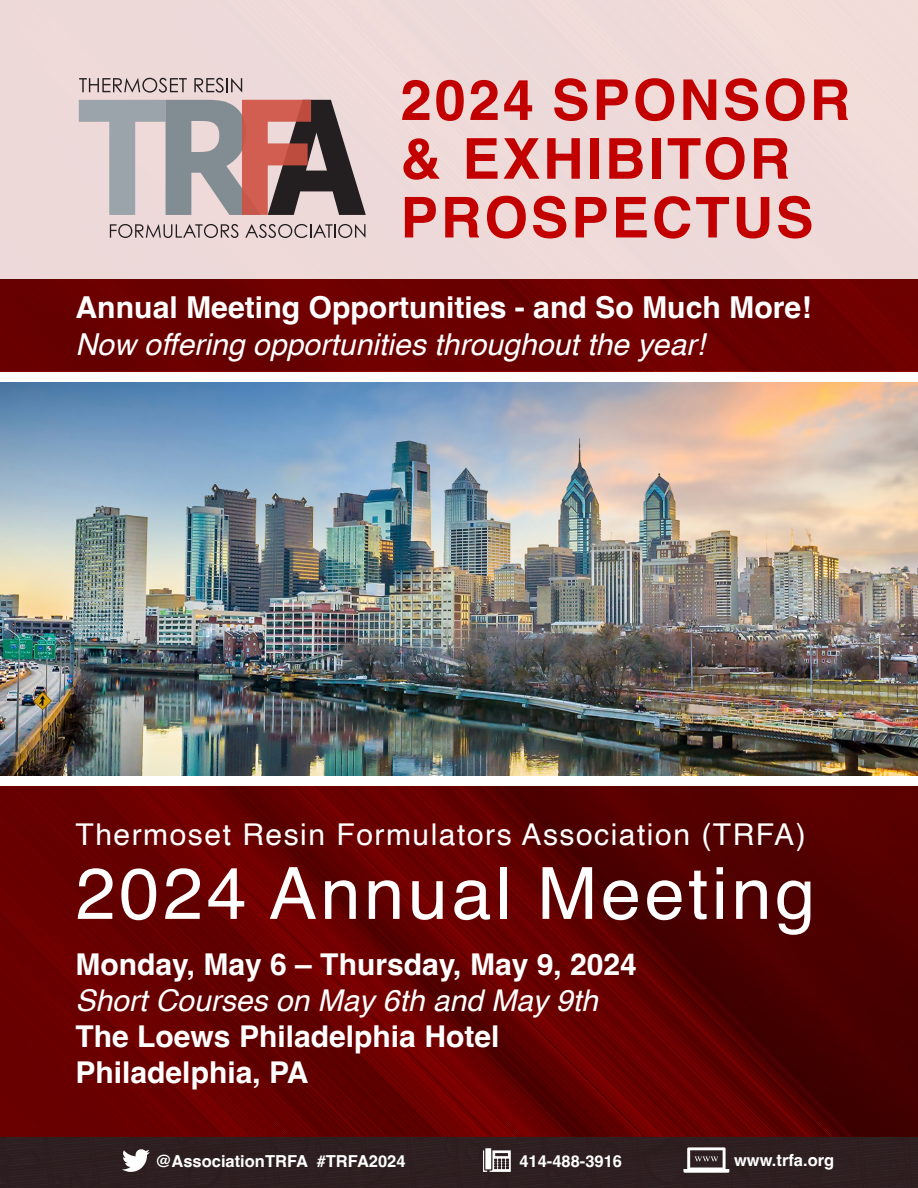
<style>
.page{position:relative;width:918px;height:1188px;background:#fff}
.page>*{position:absolute;margin:0;border:0;box-sizing:border-box;transform-origin:0 0}
.t1{font:72.15px "Helvetica";letter-spacing:.05em;color:#fff}
.t2{font:700 56.25px/58.8px "Helvetica";letter-spacing:.05em;color:#c20000}
.t3{font:italic 30.15px "Helvetica";color:#fff}
.t4{font:700 30.15px "Helvetica";color:#fff}
.t5{font:700 30px "Helvetica";color:#fff}
.t6{font:30px "Helvetica";letter-spacing:.05em;color:#fff}
.t7{font:italic 30px "Helvetica";color:#fff}
.t8{font:700 16.5px "Helvetica";color:#fff}
</style>
<div class="page">
<img style="left:0;top:0;width:918px;height:371px">
<div style="left:0;top:1136px;width:918px;height:52px;background:#2e1e20"></div>
<svg style="left:483px;top:1148px;width:28px;height:24px"></svg>
<svg style="left:683px;top:1147px;width:46px;height:26px"></svg>
<svg style="left:122px;top:1149px;width:28px;height:23px"></svg>
<svg style="left:79px;top:100px;width:287px;height:115px;background:#a89293"></svg>
<svg style="left:79px;top:78px;width:108px;height:15px;background:#b8a7a8"></svg>
<svg style="left:194px;top:78px;width:48px;height:15px"></svg>
<svg style="left:110px;top:224px;width:128px;height:14px;background:#b8a8a8"></svg>
<svg style="left:245px;top:224px;width:120px;height:14px;background:#b9a8a8"></svg>
<img style="left:0;top:382px;width:918px;height:393px">
<svg style="left:0;top:786px;width:918px;height:350px;background:#600000"></svg>
<p class="t2" style="left:400px;top:77px;width:451px">2024 SPONSOR &amp; EXHIBITOR<br>PROSPECTUS</p>
<p class="t4" style="left:75px;top:289px;width:738px">Annual Meeting Opportunities - and So Much More!</p>
<p class="t3" style="left:75px;top:320px;width:631px">Now offering opportunities throughout the year!</p>
<p class="t6" style="left:75px;top:811px;width:732px">Thermoset Resin Formulators Association (TRFA)</p>
<p class="t1" style="left:75px;top:838px;width:741px">2024 Annual Meeting</p>
<p class="t5" style="left:75px;top:946px;width:563px">Monday, May 6 – Thursday, May 9, 2024</p>
<p class="t7" style="left:75px;top:977px;width:524px">Short Courses on May 6th and May 9th</p>
<p class="t5" style="left:75px;top:1018px;width:425px">The Loews Philadelphia Hotel</p>
<p class="t5" style="left:75px;top:1054px;width:235px">Philadelphia, PA</p>
<p class="t8" style="left:155px;top:1151px;width:252px">@AssociationTRFA #TRFA2024</p>
<p class="t8" style="left:519px;top:1151px;width:104px">414-488-3916</p>
<p class="t8" style="left:734px;top:1150px;width:102px">www.trfa.org</p>
</div>
